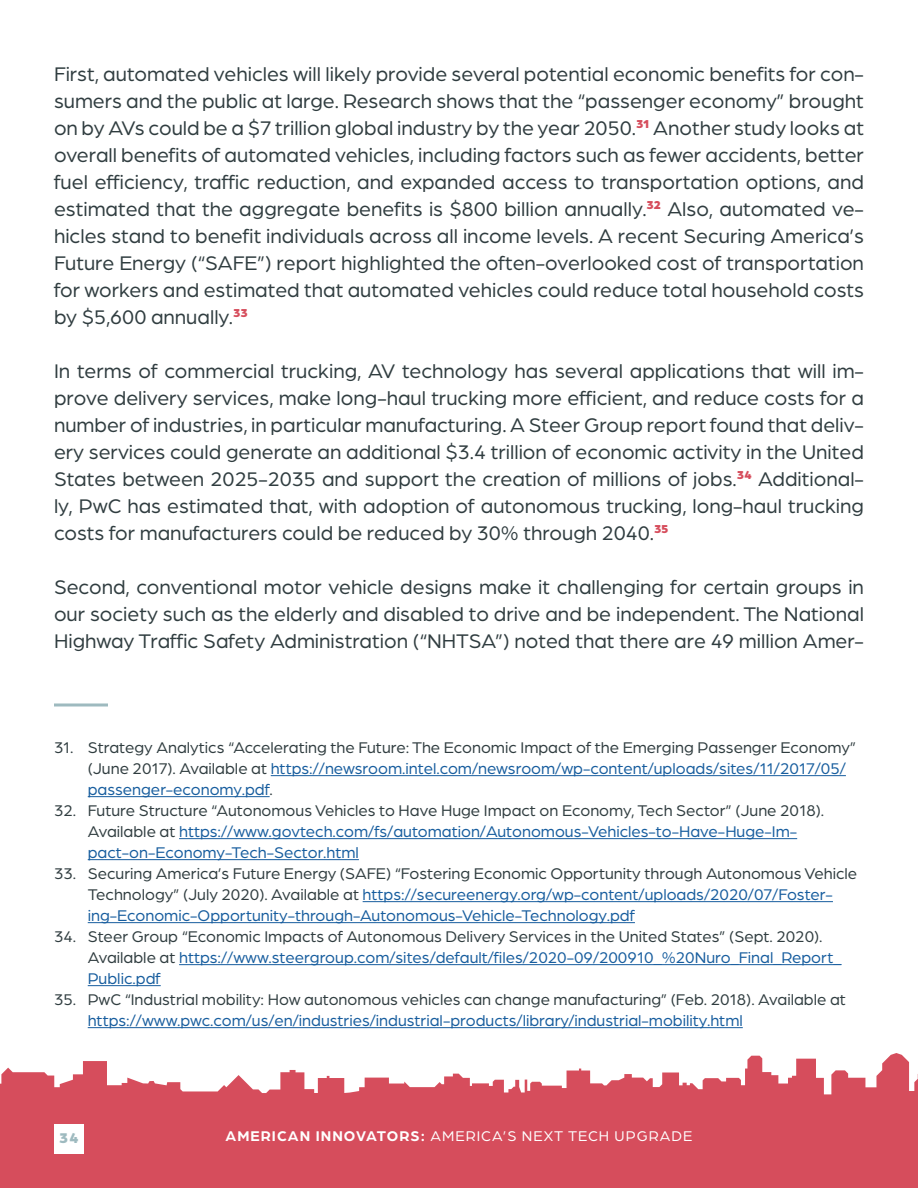
<style>
.page{position:relative;width:918px;height:1188px;background:#fff}
.page>*{position:absolute;margin:0;border:0;box-sizing:border-box;transform-origin:0 0}
.Body_Copy{font:21px/27px "Arboria";color:#303d40;text-align:justify}
.Footnote{font:16.5px/21px "Arboria";color:#303d40}
.Footnote-2{font:16.5px/21px "Arboria";color:#175d9e}
.t1{font:15px "Arboria";letter-spacing:.07em;color:#fff}
.t2{font:900 15px "Arboria";color:#9ebabf}
.s1{color:#175d9e}
.s2{color:#303d40}
.s3{font-weight:700}
</style>
<div class="page">
<svg style="left:0;top:1053px;width:918px;height:135px;fill:#d64d5c"></svg>
<div style="left:54px;top:1124px;width:30px;height:29px;background:#fff"></div>
<hr style="left:54px;top:703px;width:54px;height:3px;background:#9ebabf">
<hr style="left:271px;top:775px;width:575px;height:1px;background:#175d9e">
<hr style="left:88px;top:796px;width:182px;height:1px;background:#175d9e">
<hr style="left:179px;top:838px;width:618px;height:1px;background:#175d9e">
<hr style="left:88px;top:859px;width:271px;height:1px;background:#175d9e">
<hr style="left:363px;top:901px;width:470px;height:1px;background:#175d9e">
<hr style="left:88px;top:922px;width:547px;height:1px;background:#175d9e">
<hr style="left:179px;top:964px;width:662px;height:1px;background:#175d9e">
<hr style="left:88px;top:985px;width:73px;height:1px;background:#175d9e">
<hr style="left:88px;top:1027px;width:655px;height:1px;background:#175d9e">
<p class="Body_Copy" style="left:54px;top:60px;width:812px">First, automated vehicles will likely provide several potential economic benefits for con&shy;sumers and the public at large. Research shows that the “passenger economy” brought on by AVs could be a $7 trillion global industry by the year 2050.<sup>31</sup> Another study looks at overall benefits of automated vehicles, including factors such as fewer accidents, better fuel efficiency, traffic reduction, and expanded access to transportation options, and estimated that the aggregate benefits is $800 billion annually.<sup>32</sup> Also, automated ve&shy;hicles stand to benefit individuals across all income levels. A recent Securing America’s Future Energy (“SAFE”) report highlighted the often-overlooked cost of transportation for workers and estimated that automated vehicles could reduce total household costs by $5,600 annually.<sup>33</sup></p>
<p class="Body_Copy" style="left:54px;top:357px;width:812px">In terms of commercial trucking, AV technology has several applications that will im&shy;prove delivery services, make long-haul trucking more efficient, and reduce costs for a number of industries, in particular manufacturing. A Steer Group report found that deliv&shy;ery services could generate an additional $3.4 trillion of economic activity in the United States between 2025-2035 and support the creation of millions of jobs.<sup>34</sup> Additional&shy;ly, PwC has estimated that, with adoption of autonomous trucking, long-haul trucking costs for manufacturers could be reduced by 30% through 2040.<sup>35</sup></p>
<p class="Body_Copy" style="left:54px;top:573px;width:812px">Second, conventional motor vehicle designs make it challenging for certain groups in our society such as the elderly and disabled to drive and be independent. The National Highway Traffic Safety Administration (“NHTSA”) noted that there are 49 million Amer-</p>
<p class="Footnote" style="left:88px;top:736px;width:770px;text-indent:-34px">31. Strategy Analytics “Accelerating the Future: The Economic Impact of the Emerging Passenger Economy” (June 2017). Available at <span class="s1">https://newsroom.intel.com/newsroom/wp-content/uploads/sites/11/2017/05/ passenger-economy.pdf</span>.</p>
<p class="Footnote-2" style="left:88px;top:799px;width:738px;text-indent:-34px"><span class="s2">32. Future Structure “Autonomous Vehicles to Have Huge Impact on Economy, Tech Sector” (June 2018).<br>Available at</span> https://www.govtech.com/fs/automation/Autonomous-Vehicles-to-Have-Huge-Im&shy;pact-on-Economy-Tech-Sector.html</p>
<p class="Footnote-2" style="left:88px;top:862px;width:771px;text-indent:-34px"><span class="s2">33. Securing America’s Future Energy (SAFE) “Fostering Economic Opportunity through Autonomous Vehicle<br>Technology” (July 2020). Available at</span> https://secureenergy.org/wp-content/uploads/2020/07/Foster&shy;ing-Economic-Opportunity-through-Autonomous-Vehicle-Technology.pdf</p>
<p class="Footnote" style="left:88px;top:925px;width:755px;text-indent:-34px">34. Steer Group “Economic Impacts of Autonomous Delivery Services in the United States” (Sept. 2020).<br>Available at <span class="s1">https://www.steergroup.com/sites/default/files/2020-09/200910_%20Nuro_Final_Report_<br>Public.pdf</span></p>
<p class="Footnote" style="left:88px;top:988px;width:760px;text-indent:-34px">35. PwC “Industrial mobility: How autonomous vehicles can change manufacturing” (Feb. 2018). Available at <span class="s1">https://www.pwc.com/us/en/industries/industrial-products/library/industrial-mobility.html</span></p>
<p class="t2" style="left:59px;top:1127px;width:21px">34</p>
<p class="t1" style="left:226px;top:1127px;width:468px"><span class="s3">AMERICAN INNOVATORS:</span> AMERICA’S NEXT TECH UPGRADE</p>
</div>
